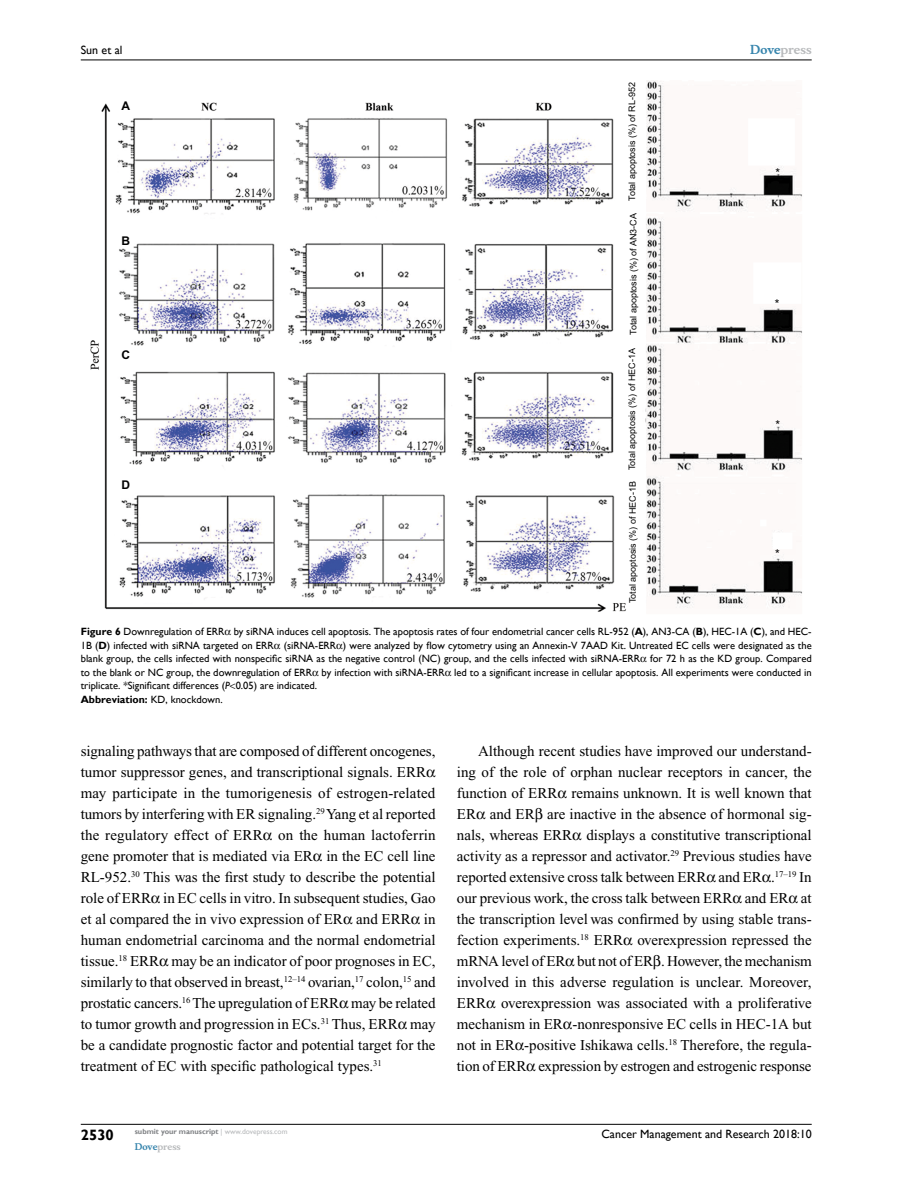
<style>
.page{position:relative;width:918px;height:1188px;background:#fff}
.page>*{position:absolute;margin:0;border:0;box-sizing:border-box;transform-origin:0 0}
.t1{font:15px/21px "Times New Roman";color:#000}
.t2{font:700 15px "Gill Sans";color:#000}
.t3{font:12px "Gill Sans";color:#000}
.t4{font:700 12px "Musee";color:#b8babc}
.t5{font:12px "Arial";color:#000}
.t6{font:700 12px "Arial";color:#000}
.t7{font:10.5px/13.5px "Gill Sans";color:#000}
.t8{font:9px "Arial";color:#000}
.t9{font:700 9px "Musee";color:#b8babc}
.t10{font:700 7.5px "Gill Sans";color:#808285}
.s1{color:#3785ad}
.s2{font-weight:700}
.s3{font-style:italic}
.s4{font-weight:400;color:#b8babc}
</style>
<div class="page">
<hr style="left:81px;top:1124px;width:731px;height:1px;background:#000">
<hr style="left:81px;top:60px;width:731px;height:1px;background:#000">
<img style="left:90px;top:81px;width:712px;height:531px">
<p class="t3" style="left:81px;top:43px;width:43px">Sun et al</p>
<p class="t6" style="left:121px;top:97px;width:10px">A</p>
<p class="t6" style="left:121px;top:232px;width:10px">B</p>
<p class="t6" style="left:121px;top:347px;width:10px">C</p>
<p class="t6" style="left:121px;top:476px;width:10px">D</p>
<p class="t8" style="left:626px;top:201px;width:120px;rotate:-90deg">Total apoptosis (%) of RL-952</p>
<p class="t8" style="left:627px;top:335px;width:123px;rotate:-90deg">Total apoptosis (%) of AN3-CA</p>
<p class="t8" style="left:626px;top:470px;width:124px;rotate:-90deg">Total apoptosis (%) of HEC-1A</p>
<p class="t8" style="left:626px;top:603px;width:124px;rotate:-90deg">Total apoptosis (%) of HEC-1B</p>
<p class="t4" style="left:750px;top:43px;width:63px"><span class="s1">Dove</span>press</p>
<p class="t5" style="left:776px;top:165px;width:6px">*</p>
<p class="t5" style="left:775px;top:295px;width:6px">*</p>
<p class="t5" style="left:776px;top:416px;width:6px">*</p>
<p class="t5" style="left:775px;top:546px;width:6px">*</p>
<p class="t7" style="left:81px;top:625px;width:732px"><span class="s2">Figure 6</span> Downregulation of ERR by siRNA induces cell apoptosis. The apoptosis rates of four endometrial cancer cells RL-952 (<span class="s2">A</span>), AN 3-CA (<span class="s2">B</span>), HEC-1A (<span class="s2">C</span>), and HEC-1B (<span class="s2">D</span>) infected with siRNA targeted on ERR (siRNA-ERR ) were analyzed by flow cytometry using an Annexin-V 7AAD Kit. Untreated EC cells were designated as the blank group, the cells infected with nonspecific siRNA as the negative control (NC) group, and the cells infected with siRNA-ERR for 72 h as the KD group. Compared to the blank or NC group, the downregulation of ERR by infection with siRNA-ERR led to a significant increase in cellular apoptosis. All experiments were conducted in triplicate. *Significant differences (<span class="s3">P</span> 0.05) are indicated.<br><span class="s2">Abbreviation:</span> KD, knockdown.</p>
<p class="t1" style="left:81px;top:740px;width:356px">signaling pathways that are composed of different oncogenes, tumor suppressor genes, and transcriptional signals. ERR may participate in the tumorigenesis of estrogen-related tumors by interfering with ER signaling.<sup>29</sup> Yang et al reported the regulatory effect of ERR on the human lactoferrin gene promoter that is mediated via ER in the EC cell line RL-952.<sup>30</sup> This was the first study to describe the potential role of ERR in EC cells in vitro. In subsequent studies, Gao et al compared the in vivo expression of ER and ERR in human endometrial carcinoma and the normal endometrial tissue.<sup>18</sup> ERR may be an indicator of poor prognoses in EC, similarly to that observed in breast,<sup>12–14</sup> ovarian,<sup>17</sup> colon,<sup>15</sup> and prostatic cancers.<sup>16</sup> The upregulation of ERR may be related to tumor growth and progression in ECs.<sup>31</sup> Thus, ERR may be a candidate prognostic factor and potential target for the treatment of EC with specific pathological types.<sup>31</sup></p>
<p class="t1" style="left:457px;top:740px;width:357px;text-align:justify;text-indent:21px">Although recent studies have improved our understand&shy;ing of the role of orphan nuclear receptors in cancer, the function of ERR remains unknown. It is well known that ER and ER are inactive in the absence of hormonal sig&shy;nals, whereas ERR displays a constitutive transcriptional activity as a repressor and activator.<sup>29</sup> Previous studies have reported extensive cross talk between ERR and ER .<sup>17–19</sup> In our previous work, the cross talk between ERR and ER at the transcription level was confirmed by using stable trans&shy;fection experiments.<sup>18</sup> ERR overexpression repressed the mRNA level of ER but not of ER . However, the mechanism involved in this adverse regulation is unclear. Moreover, ERR overexpression was associated with a proliferative mechanism in ER -nonresponsive EC cells in HEC-1A but not in ER -positive Ishikawa cells.<sup>18</sup> Therefore, the regula&shy;tion of ERR expression by estrogen and estrogenic response</p>
<p class="t2" style="left:81px;top:1126px;width:35px">2530</p>
<p class="t10" style="left:135px;top:1127px;width:154px">submit your manuscript <span class="s4">| www.dovepress.com</span></p>
<p class="t9" style="left:135px;top:1141px;width:48px"><span class="s1">Dove</span>press</p>
<p class="t3" style="left:601px;top:1127px;width:212px">Cancer Management and Research 2018:10</p>
</div>
